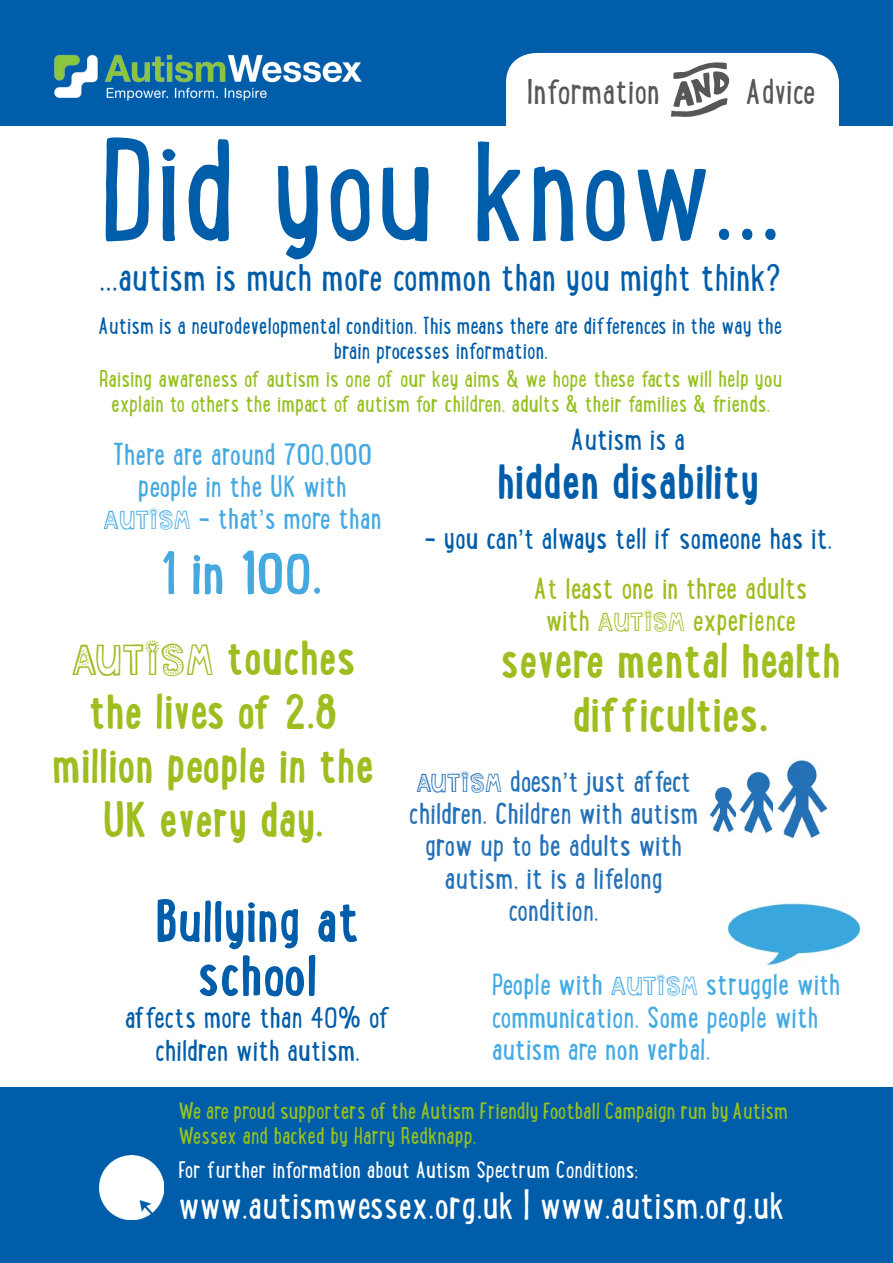
<style>
.page{position:relative;width:893px;height:1263px;background:#005da9}
.page>*{position:absolute;margin:0;border:0;box-sizing:border-box;transform-origin:0 0}
.t1{font:127.5px "Lunch Box";color:#005da9}
.t2{font:700 54px/54px "Lunch Box";color:#005da9;text-align:center}
.t3{font:700 54px "Lunch Box";color:#44a9e1}
.t4{font:700 45px/54px "Lunch Box";color:#9ebd1f;text-align:center}
.t5{font:700 45px "Lunch Box";color:#005da9}
.t6{font:34.5px "Lunch Box";color:#005da9}
.t7{font:34.5px "Lunch Box";color:#fff}
.t8{font:31.5px "Lunch Box";color:#575756}
.t9{font:27px/32.4px "Lunch Box";color:#2471b8;text-align:center}
.t10{font:27px/32.4px "Lunch Box";color:#005da9;text-align:center}
.t11{font:27px/32.4px "Lunch Box";color:#43aae4}
.t12{font:27px/32.4px "Lunch Box";color:#44a9e1;text-align:center}
.t13{font:27px/32.4px "Lunch Box";color:#9ebd1f;text-align:center}
.t14{font:21px/25.2px "Lunch Box";color:#95c11f}
.t15{font:21px/25.2px "Lunch Box";color:#005da9;text-align:center}
.t16{font:21px "Lunch Box";color:#fff}
.s1{font-family:"Jules Love"}
.s2{font-family:"Arial"}
.s3{font-family:"Jules Love";font-weight:400}
.s4{font-size:54px}
</style>
<div class="page">
<div style="left:0;top:126px;width:893px;height:960px;background:#fff"></div>
<div style="left:506px;top:53px;width:333px;height:159px;background:#fff;border-radius:30px"></div>
<img style="left:54px;top:54px;width:308px;height:47px">
<img style="left:100px;top:1155px;width:64px;height:65px">
<img style="left:709px;top:786px;width:27px;height:47px">
<img style="left:739px;top:771px;width:34px;height:63px">
<img style="left:777px;top:759px;width:51px;height:80px">
<img style="left:728px;top:903px;width:133px;height:63px">
<h3 class="t8" style="left:527px;top:65px;width:134px">Information</h3>
<h3 class="t8" style="left:747px;top:65px;width:71px">Advice</h3>
<h1 class="t1" style="left:99px;top:83px;width:684px">Did you know...</h1>
<h3 class="t6" style="left:99px;top:248px;width:683px">...autism is much more common than you might think?</h3>
<p class="t15" style="left:99px;top:312px;width:685px">Autism is a neurodevelopmental condition. This means there are differences in the way the brain processes information.</p>
<p class="t14" style="left:99px;top:365px;width:685px;text-align:center">Raising awareness of autism is one of our key aims &amp; we hope these facts will help you explain to others the impact of autism for children, adults &amp; their families &amp; friends.</p>
<p class="t12" style="left:103px;top:436px;width:280px">There are around 700,000 people in the UK with<br><span class="s1">AUTISM</span> – that<span class="s2">’</span>s more than</p>
<h2 class="t3" style="left:163px;top:529px;width:161px">1 in 100.</h2>
<h3 class="t4" style="left:52px;top:629px;width:324px"><span class="s3">AUTISM</span> touches the lives of 2.8 million people in the<br>UK every day.</h3>
<h2 class="t2" style="left:155px;top:891px;width:206px">Bullying at school</h2>
<p class="t10" style="left:125px;top:1000px;width:267px">affects more than 40% of children with autism.</p>
<p class="t10" style="left:572px;top:422px;width:115px">Autism is a</p>
<h3 class="t5" style="left:497px;top:445px;width:263px">hidden disability</h3>
<p class="t10" style="left:424px;top:521px;width:409px">– you can<span class="s2">’</span>t always tell if someone has it.</p>
<p class="t13" style="left:535px;top:571px;width:274px">At least one in three adults with <span class="s1">AUTISM</span> experience</p>
<h3 class="t4" style="left:501px;top:631px;width:342px">severe mental health difficulties<span class="s4">.</span></h3>
<p class="t9" style="left:409px;top:763px;width:291px"><span class="s1">AUTISM</span> doesn<span class="s2">’</span>t just affect children. Children with autism grow up to be adults with autism, it is a lifelong condition.</p>
<p class="t11" style="left:492px;top:967px;width:350px">People with <span class="s1">AUTISM</span> struggle with communication. Some people with autism are non verbal.</p>
<p class="t14" style="left:179px;top:1097px;width:611px">We are proud supporters of the Autism Friendly Football Campaign run by Autism<br>Wessex and backed by Harry Redknapp.</p>
<p class="t16" style="left:179px;top:1152px;width:461px">For further information about Autism Spectrum Conditions;</p>
<h3 class="t7" style="left:179px;top:1176px;width:607px">www.autismwessex.org.uk | www.autism.org.uk</h3>
</div>
